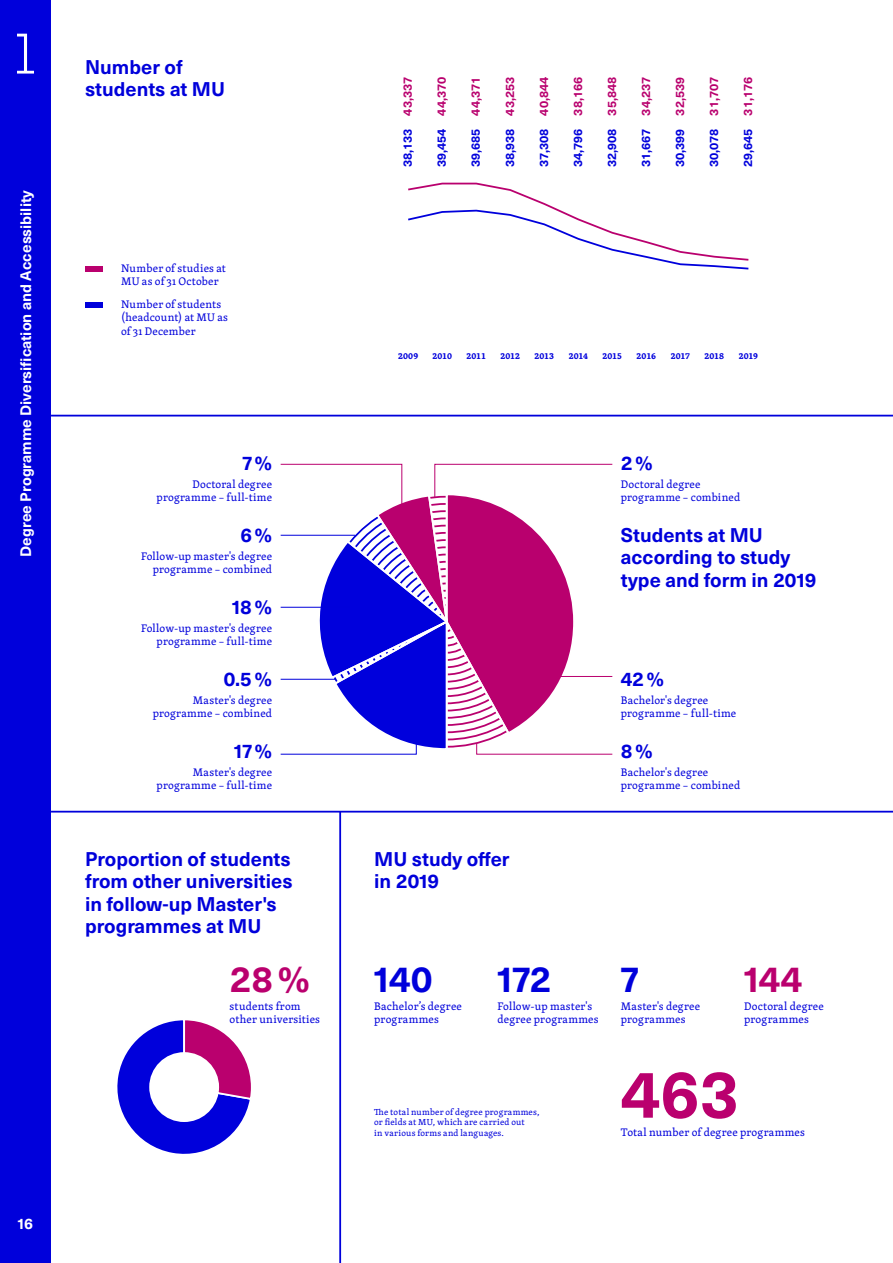
<style>
.page{position:relative;width:893px;height:1263px;background:#fff}
.page>*{position:absolute;margin:0;border:0;box-sizing:border-box;transform-origin:0 0}
.GR_Cisla_1{font:700 66px "Neue Haas Unica Pro";color:#ba006e}
.t1{font:57px "Muni";color:#fff}
.t2{font:700 36px "Neue Haas Unica Pro";color:#0000db}
.GR_Cisla_2_cervena{font:700 36px "Neue Haas Unica Pro";color:#ba006e}
.GR_Cisla_2{font:700 36px "Neue Haas Unica Pro";color:#ba006e}
.GR_Cisla_3{font:700 19.5px/22.5px "Neue Haas Unica Pro";color:#0000db}
.t3{font:700 15px "Neue Haas Unica Pro";color:#fff}
.t4{font:700 12px "Neue Haas Unica Pro";color:#0000dc}
.GR_text{font:11.25px/13.5px "Skolar Latin";letter-spacing:.02em;color:#0000db}
.GR_mala_poznamka{font:9px/10.5px "Skolar Latin";letter-spacing:.03em;color:#0000db}
.t5{font:700 9px "Skolar Latin";letter-spacing:-.005em;color:#0000dc}
.s1{color:#b9006e}
</style>
<div class="page">
<hr style="left:51px;top:415px;width:842px;height:1px;background:#0000db">
<hr style="left:51px;top:811px;width:842px;height:1px;background:#0000db">
<hr style="left:339px;top:812px;width:2px;height:451px;background:#0000db">
<svg style="left:408px;top:182px;width:341px;height:88px"></svg>
<div style="left:85px;top:266px;width:17px;height:6px;background:#ba006e"></div>
<div style="left:85px;top:302px;width:17px;height:6px;background:#0000db"></div>
<svg style="left:280px;top:464px;width:333px;height:291px"></svg>
<svg style="left:117px;top:1020px;width:134px;height:134px"></svg>
<div style="left:0;top:0;width:51px;height:1263px;background:#0000db"></div>
<h2 class="t1" style="left:6px;top:23px;width:41px">1</h2>
<h3 class="t3" style="left:17px;top:557px;width:368px;rotate:-90deg">Degree Programme Diversification and Accessibility</h3>
<h3 class="GR_Cisla_3" style="left:85px;top:56px;width:142px">Number of students at MU</h3>
<p class="GR_text" style="left:121px;top:261px;width:106px">Number of studies at<br>MU as of 31 October</p>
<p class="GR_text" style="left:121px;top:297px;width:108px">Number of students (headcount) at MU as of 31 December</p>
<p class="GR_Cisla_3" style="left:242px;top:452px;width:31px">7%</p>
<p class="GR_text" style="left:157px;top:477px;width:117px;text-align:right">Doctoral degree programme – full-time</p>
<p class="GR_Cisla_3" style="left:240px;top:524px;width:33px">6%</p>
<p class="GR_text" style="left:141px;top:549px;width:133px;text-align:right">Follow-up master's degree programme – combined</p>
<p class="GR_Cisla_3" style="left:232px;top:596px;width:41px">18%</p>
<p class="GR_text" style="left:141px;top:621px;width:133px;text-align:right">Follow-up master's degree programme – full-time</p>
<p class="GR_Cisla_3" style="left:223px;top:668px;width:50px">0.5%</p>
<p class="GR_text" style="left:153px;top:693px;width:121px;text-align:right">Master's degree programme – combined</p>
<p class="GR_Cisla_3" style="left:234px;top:740px;width:39px">17%</p>
<p class="GR_text" style="left:157px;top:765px;width:117px;text-align:right">Master's degree programme – full-time</p>
<h3 class="GR_Cisla_3" style="left:85px;top:848px;width:209px">Proportion of students from other universities in follow-up Master's programmes at MU</h3>
<p class="GR_Cisla_2" style="left:230px;top:957px;width:82px">28%</p>
<p class="GR_text" style="left:230px;top:999px;width:92px">students from other universities</p>
<h3 class="t3" style="left:18px;top:1214px;width:17px">16</h3>
<p class="t4" style="left:400px;top:167px;width:92px;rotate:-90deg">38,133 <span class="s1">43,337</span></p>
<p class="t4" style="left:434px;top:167px;width:92px;rotate:-90deg">39,454 <span class="s1">44,370</span></p>
<p class="t4" style="left:468px;top:167px;width:92px;rotate:-90deg">39,685 <span class="s1">44,371</span></p>
<p class="t4" style="left:502px;top:167px;width:92px;rotate:-90deg">38,938 <span class="s1">43,253</span></p>
<p class="t4" style="left:536px;top:167px;width:92px;rotate:-90deg">37,308 <span class="s1">40,844</span></p>
<p class="t4" style="left:570px;top:167px;width:92px;rotate:-90deg">34,796 <span class="s1">38,166</span></p>
<p class="t4" style="left:604px;top:167px;width:92px;rotate:-90deg">32,908 <span class="s1">35,848</span></p>
<p class="t4" style="left:638px;top:167px;width:92px;rotate:-90deg">31,667 <span class="s1">34,237</span></p>
<p class="t4" style="left:672px;top:167px;width:92px;rotate:-90deg">30,399 <span class="s1">32,539</span></p>
<p class="t4" style="left:706px;top:167px;width:92px;rotate:-90deg">30,078 <span class="s1">31,707</span></p>
<p class="t4" style="left:741px;top:167px;width:92px;rotate:-90deg">29,645 <span class="s1">31,176</span></p>
<p class="t5" style="left:398px;top:349px;width:22px">2009</p>
<p class="t5" style="left:432px;top:349px;width:21px">2010</p>
<p class="t5" style="left:466px;top:349px;width:21px">2011</p>
<p class="t5" style="left:500px;top:349px;width:21px">2012</p>
<p class="t5" style="left:534px;top:349px;width:21px">2013</p>
<p class="t5" style="left:569px;top:349px;width:21px">2014</p>
<p class="t5" style="left:602px;top:349px;width:21px">2015</p>
<p class="t5" style="left:637px;top:349px;width:21px">2016</p>
<p class="t5" style="left:671px;top:349px;width:21px">2017</p>
<p class="t5" style="left:705px;top:349px;width:21px">2018</p>
<p class="t5" style="left:739px;top:349px;width:21px">2019</p>
<p class="GR_Cisla_3" style="left:621px;top:452px;width:33px">2%</p>
<p class="GR_text" style="left:621px;top:477px;width:121px">Doctoral degree programme – combined</p>
<h3 class="GR_Cisla_3" style="left:621px;top:524px;width:197px">Students at MU according to study type and form in 2019</h3>
<h3 class="GR_Cisla_3" style="left:374px;top:848px;width:137px">MU study offer in 2019</h3>
<p class="GR_Cisla_3" style="left:621px;top:668px;width:45px">42%</p>
<p class="GR_text" style="left:621px;top:693px;width:117px">Bachelor's degree programme – full-time</p>
<p class="GR_Cisla_3" style="left:621px;top:740px;width:33px">8%</p>
<p class="GR_text" style="left:621px;top:765px;width:121px">Bachelor's degree programme – combined</p>
<h1 class="t2" style="left:374px;top:957px;width:60px">140</h1>
<p class="GR_text" style="left:374px;top:999px;width:89px">Bachelor’s degree programmes</p>
<h1 class="t2" style="left:497px;top:957px;width:55px">172</h1>
<p class="GR_text" style="left:497px;top:999px;width:103px">Follow-up master's degree programmes</p>
<p class="GR_mala_poznamka" style="left:374px;top:1106px;width:167px">The total number of degree programmes, or fields at MU, which are carried out<br>in various forms and languages.</p>
<h1 class="t2" style="left:621px;top:957px;width:19px">7</h1>
<p class="GR_text" style="left:621px;top:999px;width:81px">Master's degree programmes</p>
<p class="GR_Cisla_2_cervena" style="left:744px;top:957px;width:60px">144</p>
<p class="GR_text" style="left:744px;top:999px;width:81px">Doctoral degree programmes</p>
<p class="GR_Cisla_1" style="left:621px;top:1054px;width:120px">463</p>
<p class="GR_text" style="left:621px;top:1125px;width:186px">Total number of degree programmes</p>
</div>
